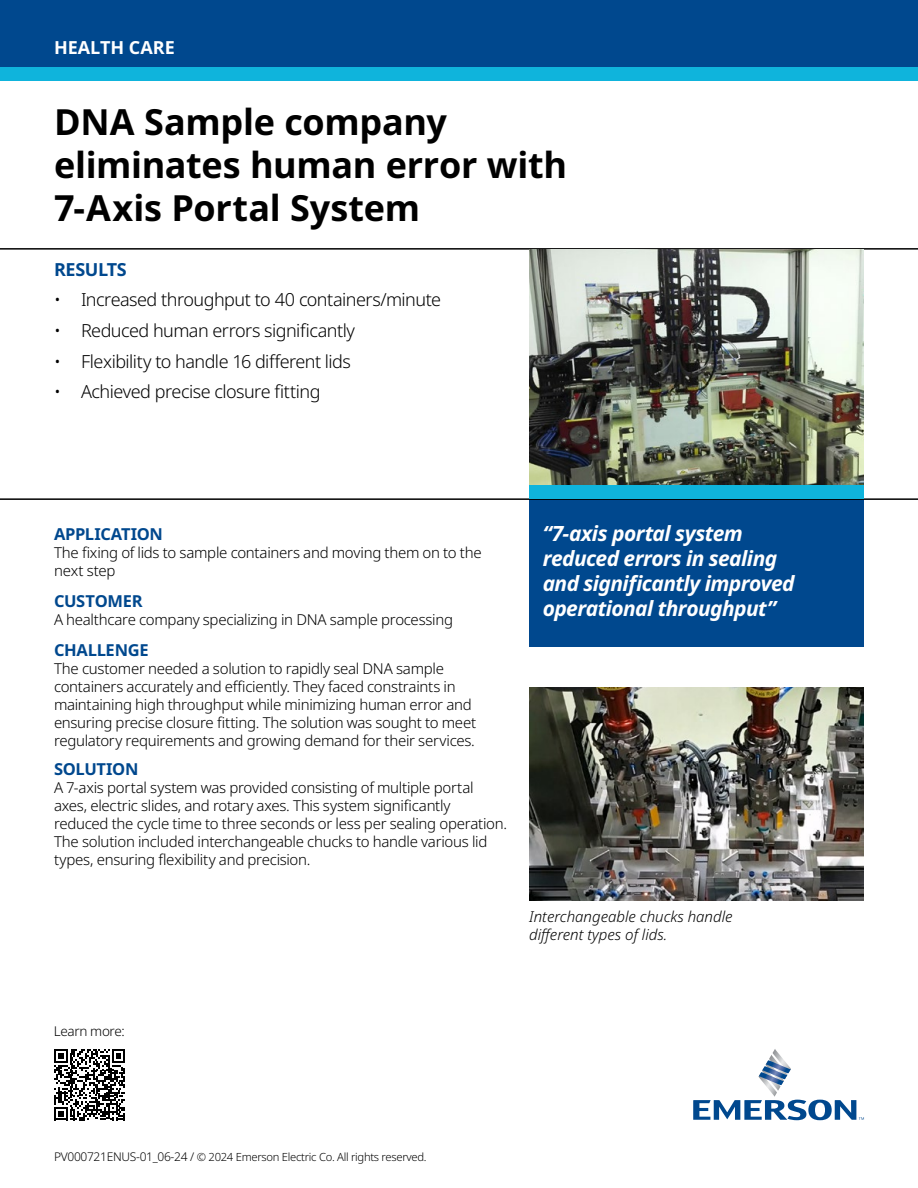
<style>
.page{position:relative;width:918px;height:1188px;background:#fff}
.page>*{position:absolute;margin:0;border:0;box-sizing:border-box;transform-origin:0 0}
.t1{font:700 36px/43.2px "Noto Sans";letter-spacing:-.01em;color:#000}
.t2{font:italic 700 21px/25.2px "Noto Sans";letter-spacing:-.025em;color:#fff}
.t3{font:300 18px "Noto Sans";letter-spacing:-.03em;color:#000}
.t4{font:700 18px "Noto Sans";color:#fff}
.t5{font:700 18px "Noto Sans";letter-spacing:-.02em;color:#00488e}
.t6{font:700 16.5px "Noto Sans";letter-spacing:-.02em;color:#00488e}
.t7{font:300 15px/18px "Noto Sans";letter-spacing:-.02em;color:#000}
.t8{font:italic 300 15px/18px "Noto Sans";color:#000}
.t9{font:300 13.5px "Noto Sans";letter-spacing:-.025em;color:#000}
.t10{font:300 11.25px "Noto Sans";letter-spacing:-.025em;color:#000}
.s1{font-size:12px}
</style>
<div class="page">
<div style="left:0;top:0;width:918px;height:68px;background:#00488e"></div>
<div style="left:0;top:68px;width:918px;height:13px;background:#0fb4dc"></div>
<hr style="left:0;top:248px;width:918px;height:2px;background:#000">
<svg style="left:693px;top:1049px;width:171px;height:71px"></svg>
<div style="left:529px;top:498px;width:335px;height:149px;background:#00488e"></div>
<img style="left:529px;top:250px;width:335px;height:235px">
<hr style="left:0;top:498px;width:918px;height:2px;background:#000">
<div style="left:529px;top:485px;width:335px;height:13px;background:#0fb4dc"></div>
<img style="left:529px;top:688px;width:335px;height:213px">
<svg style="left:54px;top:1049px;width:71px;height:71px"></svg>
<p class="t4" style="left:54px;top:38px;width:122px">HEALTH CARE</p>
<p class="t1" style="left:54px;top:101px;width:515px">DNA Sample company eliminates human error with<br>7-Axis Portal System</p>
<p class="t5" style="left:54px;top:259px;width:74px">RESULTS</p>
<p class="t3" style="left:54px;top:290px;width:389px">• Increased throughput to 40 containers/minute</p>
<p class="t3" style="left:54px;top:320px;width:303px">• Reduced human errors significantly</p>
<p class="t3" style="left:54px;top:351px;width:298px">• Flexibility to handle 16 different lids</p>
<p class="t3" style="left:54px;top:381px;width:268px">• Achieved precise closure fitting</p>
<p class="t6" style="left:54px;top:525px;width:111px">APPLICATION</p>
<p class="t7" style="left:54px;top:544px;width:429px">The fixing of lids to sample containers and moving them on to the next step</p>
<p class="t6" style="left:54px;top:592px;width:90px">CUSTOMER</p>
<p class="t7" style="left:54px;top:611px;width:401px">A healthcare company specializing in DNA sample processing</p>
<p class="t6" style="left:54px;top:641px;width:96px">CHALLENGE</p>
<p class="t7" style="left:54px;top:660px;width:424px">The customer needed a solution to rapidly seal DNA sample containers accurately and efficiently. They faced constraints in maintaining high throughput while minimizing human error and ensuring precise closure fitting. The solution was sought to meet regulatory requirements and growing demand for their services.</p>
<p class="t6" style="left:54px;top:760px;width:86px">SOLUTION</p>
<p class="t7" style="left:54px;top:779px;width:455px">A 7-axis portal system was provided consisting of multiple portal axes, electric slides, and rotary axes. This system significantly reduced the cycle time to three seconds or less per sealing operation.<br>The solution included interchangeable chucks to handle various lid types, ensuring flexibility and precision.</p>
<p class="t2" style="left:543px;top:521px;width:253px">“7-axis portal system reduced errors in sealing and significantly improved operational throughput”</p>
<p class="t8" style="left:529px;top:908px;width:205px">Interchangeable chucks handle different types of lids.</p>
<p class="t9" style="left:54px;top:1024px;width:72px">Learn more:</p>
<p class="t10" style="left:54px;top:1151px;width:374px"><span class="s1">PV000721ENUS-01_06-24 /</span> © 2024 Emerson Electric Co. All rights reserved.</p>
</div>
